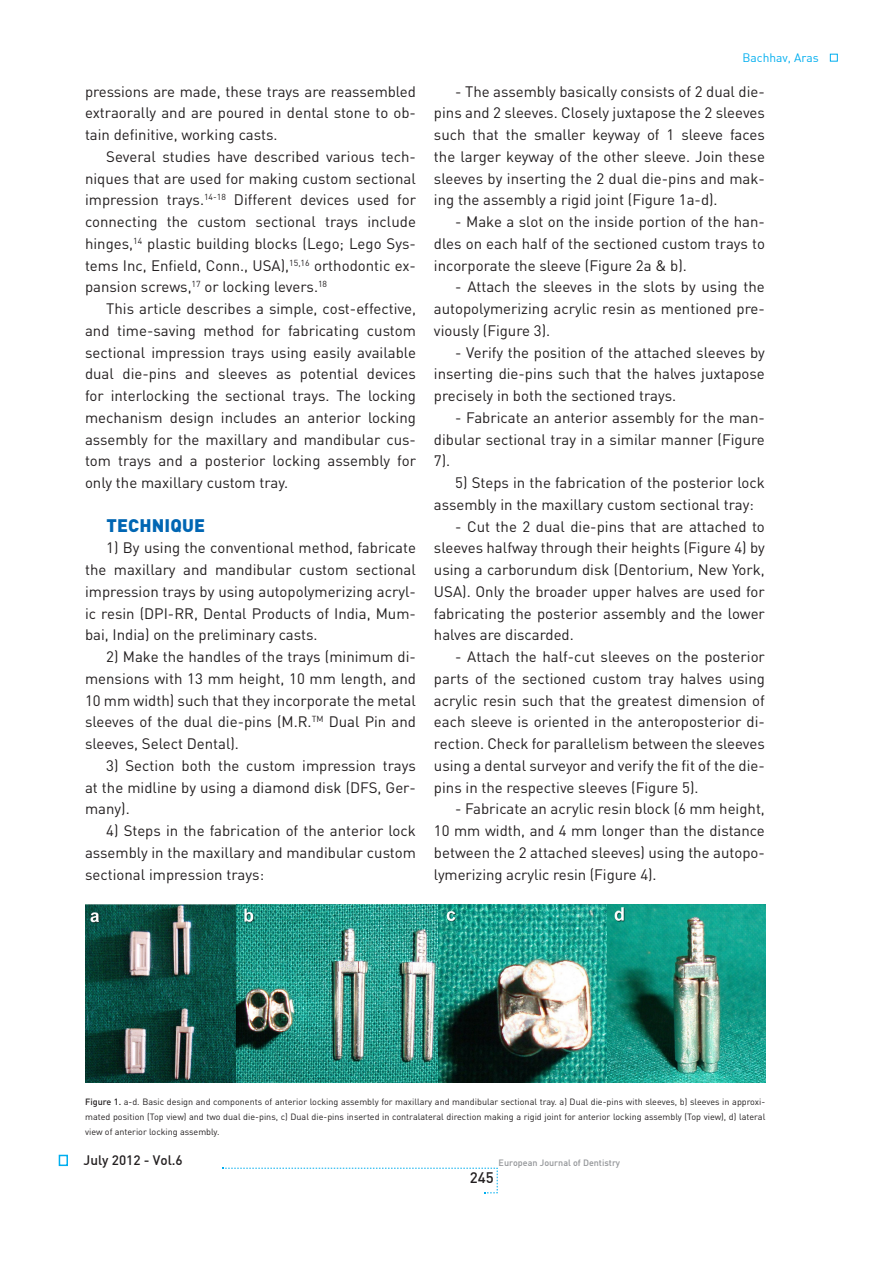
<style>
.page{position:relative;width:893px;height:1263px;background:#fff}
.page>*{position:absolute;margin:0;border:0;box-sizing:border-box;transform-origin:0 0}
.ara_baslık{font:900 18px "DIN Pro";letter-spacing:.01em;color:#0166b3}
.t1{font:15px/21.8px "DIN Pro";color:#231f20;text-align:justify}
.t2{font:15px "Din B Medium";color:#231f20}
.t3{font:13.5px "Din B Medium";color:#231f20}
.BASLIK{font:12px "Din B Regular";color:#00aeef}
.t4{font:9px/15px "DIN Pro";color:#231f20;text-align:justify}
.t5{font:9px "Din B Medium";color:#939598}
.s1{font-weight:500}
</style>
<div class="page">
<div style="left:59px;top:1155px;width:9px;height:11px;border:2px solid #00aeef"></div>
<svg style="left:222px;top:1167px;width:276px;height:26px"></svg>
<img style="left:85px;top:905px;width:680px;height:177px">
<div style="left:830px;top:54px;width:8px;height:8px;border:1px solid #00aeef"></div>
<p class="t1" style="left:85px;top:80px;width:332px">pressions are made, these trays are reassembled extraorally and are poured in dental stone to ob&shy;tain definitive, working casts.</p>
<p class="t1" style="left:85px;top:145px;width:332px;text-indent:21px">Several studies have described various tech&shy;niques that are used for making custom sectional impression trays.<sup>14-18</sup> Different devices used for connecting the custom sectional trays include hinges,<sup>14</sup> plastic building blocks (Lego; Lego Sys&shy;tems Inc, Enfield, Conn., USA),<sup>15,16</sup> orthodontic ex&shy;pansion screws,<sup>17</sup> or locking levers.<sup>18</sup></p>
<p class="t1" style="left:85px;top:297px;width:332px;text-indent:21px">This article describes a simple, cost-effective, and time-saving method for fabricating custom sectional impression trays using easily available dual die-pins and sleeves as potential devices for interlocking the sectional trays. The locking mechanism design includes an anterior locking assembly for the maxillary and mandibular cus&shy;tom trays and a posterior locking assembly for only the maxillary custom tray.</p>
<p class="ara_baslık" style="left:106px;top:513px;width:100px">TECHNIQUE</p>
<p class="t1" style="left:85px;top:536px;width:332px;text-indent:21px">1) By using the conventional method, fabricate the maxillary and mandibular custom sectional impression trays by using autopolymerizing acryl&shy;ic resin (DPI-RR, Dental Products of India, Mum&shy;bai, India) on the preliminary casts.</p>
<p class="t1" style="left:85px;top:645px;width:332px;text-indent:21px">2) Make the handles of the trays (minimum di&shy;mensions with 13 mm height, 10 mm length, and 10 mm width) such that they incorporate the metal sleeves of the dual die-pins (M.R.<sup>TM</sup> Dual Pin and sleeves, Select Dental).</p>
<p class="t1" style="left:85px;top:754px;width:332px;text-indent:21px">3) Section both the custom impression trays at the midline by using a diamond disk (DFS, Ger&shy;many).</p>
<p class="t1" style="left:85px;top:819px;width:332px;text-indent:21px">4) Steps in the fabrication of the anterior lock assembly in the maxillary and mandibular custom sectional impression trays:</p>
<p class="BASLIK" style="left:743px;top:50px;width:78px">Bachhav, Aras</p>
<p class="t1" style="left:434px;top:80px;width:332px;text-indent:21px">- The assembly basically consists of 2 dual die&shy;pins and 2 sleeves. Closely juxtapose the 2 sleeves such that the smaller keyway of 1 sleeve faces the larger keyway of the other sleeve. Join these sleeves by inserting the 2 dual die-pins and mak&shy;ing the assembly a rigid joint (Figure 1a-d).</p>
<p class="t1" style="left:434px;top:210px;width:332px;text-indent:21px">- Make a slot on the inside portion of the han&shy;dles on each half of the sectioned custom trays to incorporate the sleeve (Figure 2a &amp; b).</p>
<p class="t1" style="left:434px;top:275px;width:332px;text-indent:21px">- Attach the sleeves in the slots by using the autopolymerizing acrylic resin as mentioned pre&shy;viously (Figure 3).</p>
<p class="t1" style="left:434px;top:341px;width:332px;text-indent:21px">- Verify the position of the attached sleeves by inserting die-pins such that the halves juxtapose precisely in both the sectioned trays.</p>
<p class="t1" style="left:434px;top:406px;width:332px;text-indent:21px">- Fabricate an anterior assembly for the man&shy;dibular sectional tray in a similar manner (Figure 7).</p>
<p class="t1" style="left:434px;top:471px;width:332px;text-indent:21px">5) Steps in the fabrication of the posterior lock assembly in the maxillary custom sectional tray:</p>
<p class="t1" style="left:434px;top:515px;width:332px;text-indent:21px">- Cut the 2 dual die-pins that are attached to sleeves halfway through their heights (Figure 4) by using a carborundum disk (Dentorium, New York, USA). Only the broader upper halves are used for fabricating the posterior assembly and the lower halves are discarded.</p>
<p class="t1" style="left:434px;top:645px;width:332px;text-indent:21px">- Attach the half-cut sleeves on the posterior parts of the sectioned custom tray halves using acrylic resin such that the greatest dimension of each sleeve is oriented in the anteroposterior di&shy;rection. Check for parallelism between the sleeves using a dental surveyor and verify the fit of the die&shy;pins in the respective sleeves (Figure 5).</p>
<p class="t1" style="left:434px;top:797px;width:332px;text-indent:21px">- Fabricate an acrylic resin block (6 mm height, 10 mm width, and 4 mm longer than the distance between the 2 attached sleeves) using the autopo&shy;lymerizing acrylic resin (Figure 4).</p>
<p class="t4" style="left:85px;top:1094px;width:682px"><span class="s1">Figure 1.</span> a-d. Basic design and components of anterior locking assembly for maxillary and mandibular sectional tray. a) Dual die-pins with sleeves, b) sleeves in approxi&shy;mated position (Top view) and two dual die-pins, c) Dual die-pins inserted in contralateral direction making a rigid joint for anterior locking assembly (Top view), d) lateral view of anterior locking assembly.</p>
<p class="t3" style="left:84px;top:1152px;width:101px">July 2012 - Vol.6</p>
<p class="t5" style="left:499px;top:1157px;width:123px">European Journal of Dentistry</p>
<p class="t2" style="left:470px;top:1168px;width:25px">245</p>
</div>
